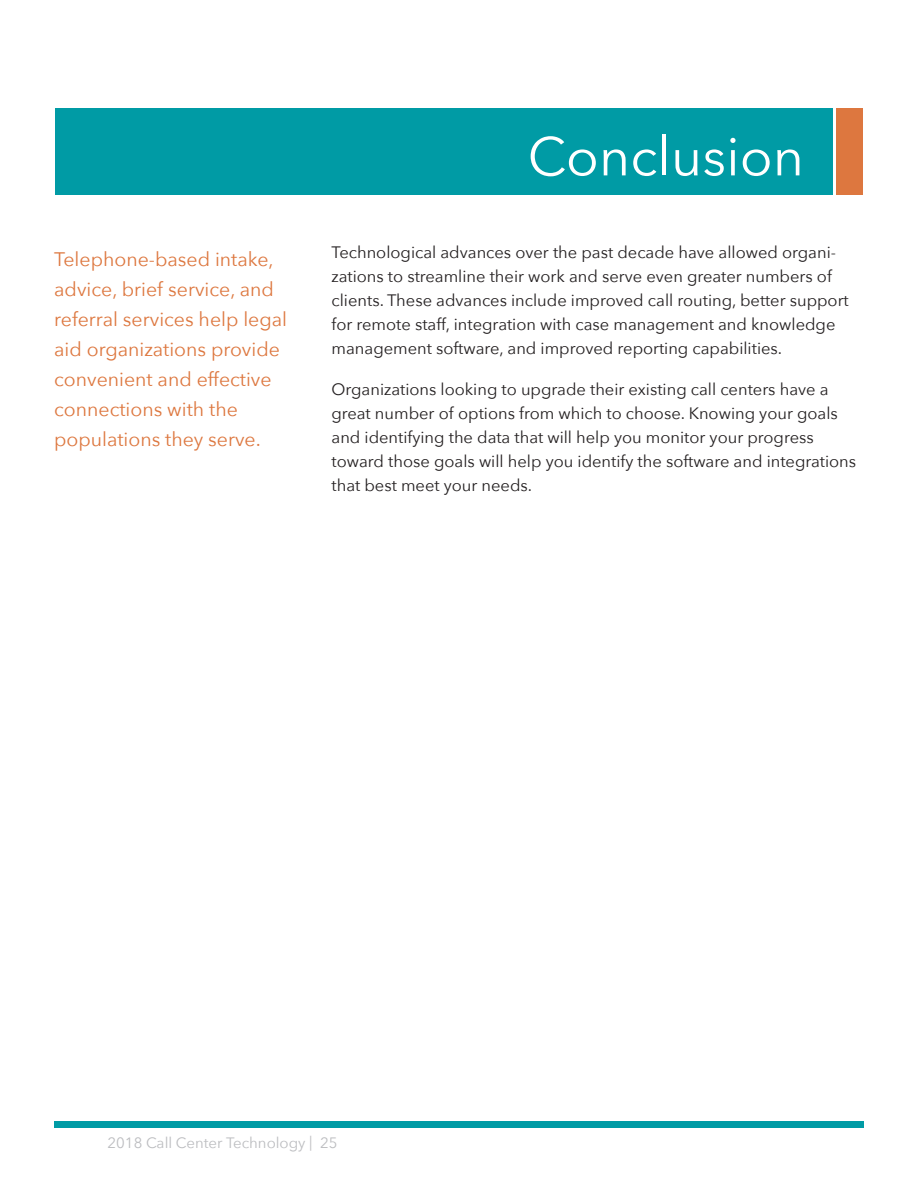
<style>
.page{position:relative;width:918px;height:1188px;background:#fff}
.page>*{position:absolute;margin:0;border:0;box-sizing:border-box;transform-origin:0 0}
.t1{font:54px "Avenir Next";color:#fff}
.t2{font:19.5px/30px "Avenir Next";color:#dd773f}
.t3{font:16.5px/24px "Avenir Next";color:#231f20}
.t4{font:15px "Avenir Next";color:#bcbdc0}
</style>
<div class="page">
<div style="left:54px;top:1121px;width:810px;height:7px;background:#009ba5"></div>
<div style="left:55px;top:108px;width:778px;height:86px;background:#009ba5"></div>
<div style="left:836px;top:108px;width:27px;height:86px;background:#dd773f"></div>
<p class="t2" style="left:54px;top:243px;width:234px">Telephone-based intake, advice, brief service, and referral services help legal aid organizations provide convenient and effective connections with the populations they serve.</p>
<h1 class="t1" style="left:528px;top:111px;width:278px">Conclusion</h1>
<p class="t3" style="left:332px;top:240px;width:519px">Technological advances over the past decade have allowed organi&shy;zations to streamline their work and serve even greater numbers of clients. These advances include improved call routing, better support for remote staff, integration with case management and knowledge management software, and improved reporting capabilities.</p>
<p class="t3" style="left:332px;top:376px;width:526px">Organizations looking to upgrade their existing call centers have a great number of options from which to choose. Knowing your goals and identifying the data that will help you monitor your progress toward those goals will help you identify the software and integrations that best meet your needs.</p>
<p class="t4" style="left:108px;top:1130px;width:231px">2018 Call Center Technology | 25</p>
</div>
